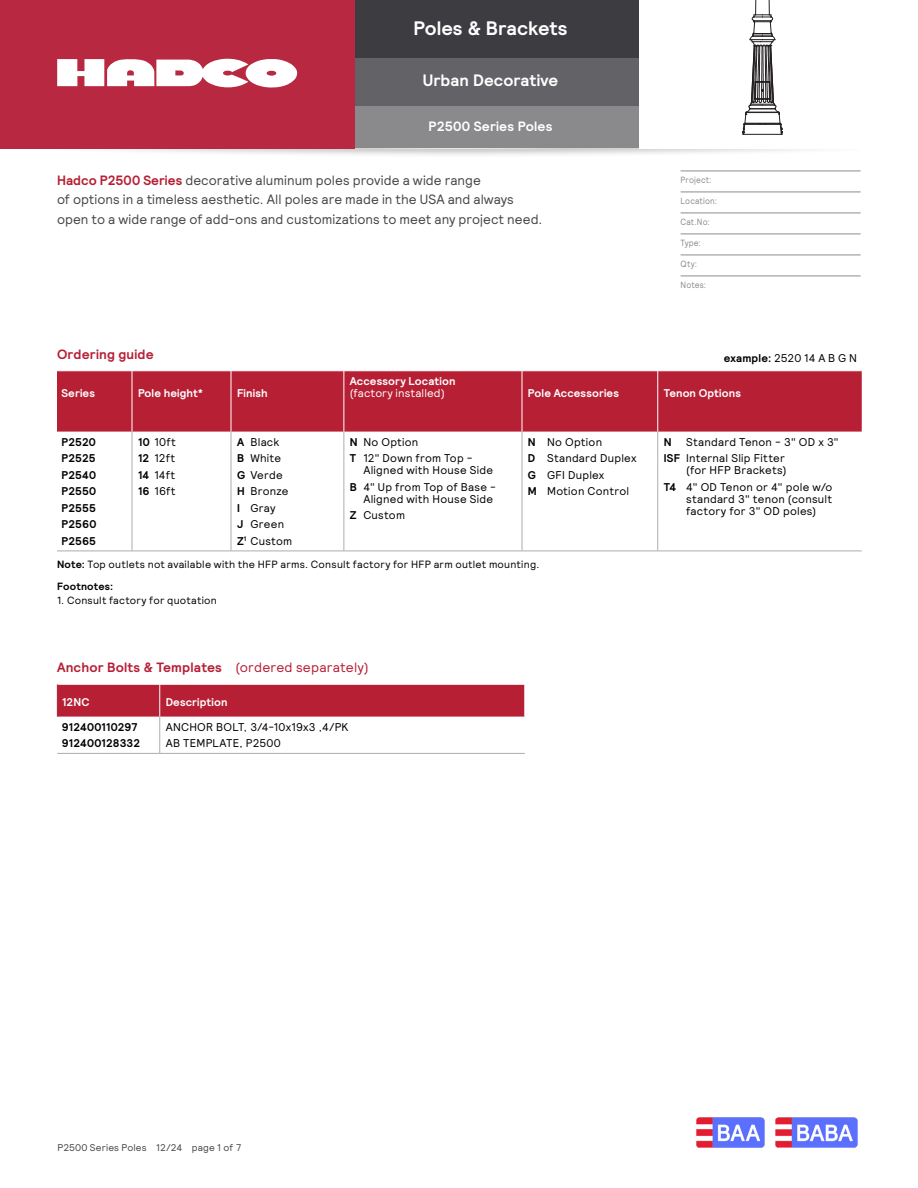
<style>
.page{position:relative;width:918px;height:1188px;background:#fff}
.page>*{position:absolute;margin:0;border:0;box-sizing:border-box;transform-origin:0 0}
.t1{font:700 19.5px "Signify Relative";color:#fff}
.t2{font:700 16.5px "Signify Relative";letter-spacing:.005em;color:#fff}
.t3{font:13.5px/19.5px "Signify Relative";letter-spacing:.005em;color:#464547}
.t4{font:700 13.5px "Signify Relative";letter-spacing:.015em;color:#b61f34}
.t5{font:700 13.5px "Signify Relative";letter-spacing:.015em;color:#fff}
.t6{font:11.25px/16.5px "Signify Relative";letter-spacing:.02em;color:#000}
.t7{font:700 11.25px "Signify Relative";letter-spacing:.01em;color:#fff}
.t8{font:700 11.25px/16.5px "Signify Relative";letter-spacing:.005em;color:#000;text-align:justify}
.t9{font:11.25px "Signify Relative";letter-spacing:.01em;color:#fff}
.t10{font:10.5px/22.5px "Signify Relative";letter-spacing:.02em;color:#000}
.t11{font:9.75px "Signify Relative";letter-spacing:.015em;color:#464547}
.t12{font:9px "Signify Relative";letter-spacing:.02em;color:#8a8c8e;scale:.9 1}
.s1{font-weight:700;color:#b61f34}
.s2{font-weight:700}
.s3{font-weight:400}
</style>
<div class="page">
<div style="left:38px;top:139px;width:843px;height:19px;background:#000;opacity:.3"></div>
<div style="left:0;top:134px;width:57px;height:30px;background:#fff"></div>
<div style="left:861px;top:134px;width:57px;height:30px;background:#fff"></div>
<div style="left:0;top:0;width:355px;height:148px;background:#b82841"></div>
<div style="left:355px;top:0;width:285px;height:58px;background:#3c3c41"></div>
<div style="left:355px;top:58px;width:285px;height:48px;background:#636367"></div>
<div style="left:355px;top:106px;width:285px;height:42px;background:#8a8a8d"></div>
<div style="left:640px;top:0;width:278px;height:148px;background:#fff"></div>
<svg style="left:57px;top:58px;width:241px;height:30px"></svg>
<svg style="left:742px;top:0;width:41px;height:135px"></svg>
<hr style="left:681px;top:171px;width:180px;height:1px;background:#8a8c8e">
<hr style="left:681px;top:192px;width:180px;height:1px;background:#8a8c8e">
<hr style="left:681px;top:213px;width:180px;height:1px;background:#8a8c8e">
<hr style="left:681px;top:234px;width:180px;height:1px;background:#8a8c8e">
<hr style="left:681px;top:255px;width:180px;height:1px;background:#8a8c8e">
<hr style="left:681px;top:276px;width:180px;height:1px;background:#8a8c8e">
<div style="left:57px;top:372px;width:805px;height:60px;background:#b61f34"></div>
<hr style="left:132px;top:371px;width:1px;height:61px;background:#fff">
<hr style="left:231px;top:371px;width:1px;height:61px;background:#fff">
<hr style="left:344px;top:371px;width:1px;height:61px;background:#fff">
<hr style="left:522px;top:371px;width:1px;height:61px;background:#fff">
<hr style="left:657px;top:371px;width:1px;height:61px;background:#fff">
<hr style="left:132px;top:432px;width:1px;height:119px;background:#abadb0">
<hr style="left:231px;top:432px;width:1px;height:119px;background:#abadb0">
<hr style="left:344px;top:432px;width:1px;height:119px;background:#abadb0">
<hr style="left:522px;top:432px;width:1px;height:119px;background:#abadb0">
<hr style="left:657px;top:432px;width:1px;height:119px;background:#abadb0">
<hr style="left:57px;top:551px;width:75px;height:1px;background:#abadb0">
<hr style="left:132px;top:551px;width:99px;height:1px;background:#abadb0">
<hr style="left:231px;top:551px;width:113px;height:1px;background:#abadb0">
<hr style="left:344px;top:551px;width:178px;height:1px;background:#abadb0">
<hr style="left:522px;top:551px;width:136px;height:1px;background:#abadb0">
<hr style="left:658px;top:551px;width:204px;height:1px;background:#abadb0">
<div style="left:58px;top:685px;width:467px;height:32px;background:#b61f34"></div>
<hr style="left:159px;top:684px;width:1px;height:33px;background:#fff">
<hr style="left:159px;top:717px;width:1px;height:36px;background:#abadb0">
<hr style="left:57px;top:753px;width:103px;height:1px;background:#abadb0">
<hr style="left:160px;top:753px;width:365px;height:1px;background:#abadb0">
<hr style="left:57px;top:684px;width:1px;height:33px;background:#b61f34">
<img style="left:696px;top:1118px;width:69px;height:30px">
<img style="left:775px;top:1117px;width:83px;height:31px">
<h1 class="t1" style="left:413px;top:15px;width:156px">Poles &amp; Brackets</h1>
<h2 class="t2" style="left:423px;top:70px;width:137px">Urban Decorative</h2>
<p class="t5" style="left:429px;top:118px;width:125px">P2500 Series Poles</p>
<p class="t3" style="left:57px;top:170px;width:487px"><span class="s1">Hadco P2500 Series</span> decorative aluminum poles provide a wide range<br>of options in a timeless aesthetic. All poles are made in the USA and always open to a wide range of add-ons and customizations to meet any project need.</p>
<p class="t12" style="left:681px;top:174px;width:36px">Project:</p>
<p class="t12" style="left:681px;top:195px;width:42px">Location:</p>
<p class="t12" style="left:681px;top:216px;width:34px">Cat.No:</p>
<p class="t12" style="left:681px;top:237px;width:24px">Type:</p>
<p class="t12" style="left:681px;top:258px;width:20px">Qty:</p>
<p class="t12" style="left:681px;top:279px;width:30px">Notes:</p>
<p class="t4" style="left:57px;top:345px;width:98px">Ordering guide</p>
<p class="t6" style="left:724px;top:349px;width:135px"><span class="s2">example:</span> 2520 14 A B G N</p>
<p class="t7" style="left:62px;top:386px;width:35px">Series</p>
<p class="t7" style="left:138px;top:386px;width:67px">Pole height*</p>
<p class="t7" style="left:237px;top:386px;width:32px">Finish</p>
<p class="t7" style="left:350px;top:374px;width:107px">Accessory Location</p>
<p class="t9" style="left:350px;top:386px;width:96px">(factory installed)</p>
<p class="t7" style="left:528px;top:386px;width:92px">Pole Accessories</p>
<p class="t7" style="left:664px;top:386px;width:79px">Tenon Options</p>
<p class="t8" style="left:62px;top:434px;width:36px">P2520<br>P2525<br>P2540<br>P2550<br>P2555<br>P2560<br>P2565</p>
<p class="t6" style="left:138px;top:433px;width:40px;text-align:justify"><span class="s2">10</span> 10ft <span class="s2">12</span> 12ft <span class="s2">14</span> 14ft <span class="s2">16</span> 16ft</p>
<p class="t6" style="left:237px;top:433px;width:57px"><span class="s2">A</span> Black<br><span class="s2">B</span> White<br><span class="s2">G</span> Verde<br><span class="s2">H</span> Bronze<br><span class="s2">I</span> Gray<br><span class="s2">J</span> Green<br><span class="s2">Z</span><sup>1</sup> Custom</p>
<p class="t6" style="left:350px;top:433px;width:124px"><span class="s2">N</span> No Option<br><span class="s2">T</span> 12" Down from Top -</p>
<p class="t6" style="left:350px;top:462px;width:148px;text-align:right">Aligned with House Side<br><span class="s2">B</span> 4" Up from Top of Base -</p>
<p class="t6" style="left:350px;top:490px;width:145px;text-indent:14px">Aligned with House Side<br><span class="s2">Z</span> Custom</p>
<p class="t6" style="left:528px;top:433px;width:110px"><span class="s2">N</span> No Option<br><span class="s2">D</span> Standard Duplex<br><span class="s2">G</span> GFI Duplex<br><span class="s2">M</span> Motion Control</p>
<p class="t8" style="left:664px;top:434px;width:9px">N</p>
<p class="t6" style="left:664px;top:433px;width:176px;text-indent:22px">Standard Tenon - 3" OD x 3"<br><span class="s2">ISF</span> Internal Slip Fitter</p>
<p class="t6" style="left:664px;top:462px;width:170px;text-indent:22px">(for HFP Brackets)<br><span class="s2">T4</span> 4" OD Tenon or 4" pole w/o</p>
<p class="t6" style="left:686px;top:493px;width:147px;line-height:12px">standard 3" tenon (consult factory for 3" OD poles)</p>
<p class="t10" style="left:57px;top:552px;width:484px"><span class="s2">Note:</span> Top outlets not available with the HFP arms. Consult factory for HFP arm outlet mounting.<br><span class="s2">Footnotes:</span></p>
<p class="t10" style="left:57px;top:588px;width:161px">1. Consult factory for quotation</p>
<p class="t4" style="left:57px;top:658px;width:313px">Anchor Bolts &amp; Templates <span class="s3">(ordered separately)</span></p>
<p class="t7" style="left:62px;top:695px;width:29px">12NC</p>
<p class="t7" style="left:166px;top:695px;width:63px">Description</p>
<p class="t8" style="left:62px;top:719px;width:80px">912400110297<br>912400128332</p>
<p class="t6" style="left:166px;top:718px;width:184px">ANCHOR BOLT, 3/4-10x19x3 ,4/PK<br>AB TEMPLATE, P2500</p>
<p class="t11" style="left:57px;top:1141px;width:185px">P2500 Series Poles 12/24 page 1 of 7</p>
</div>
